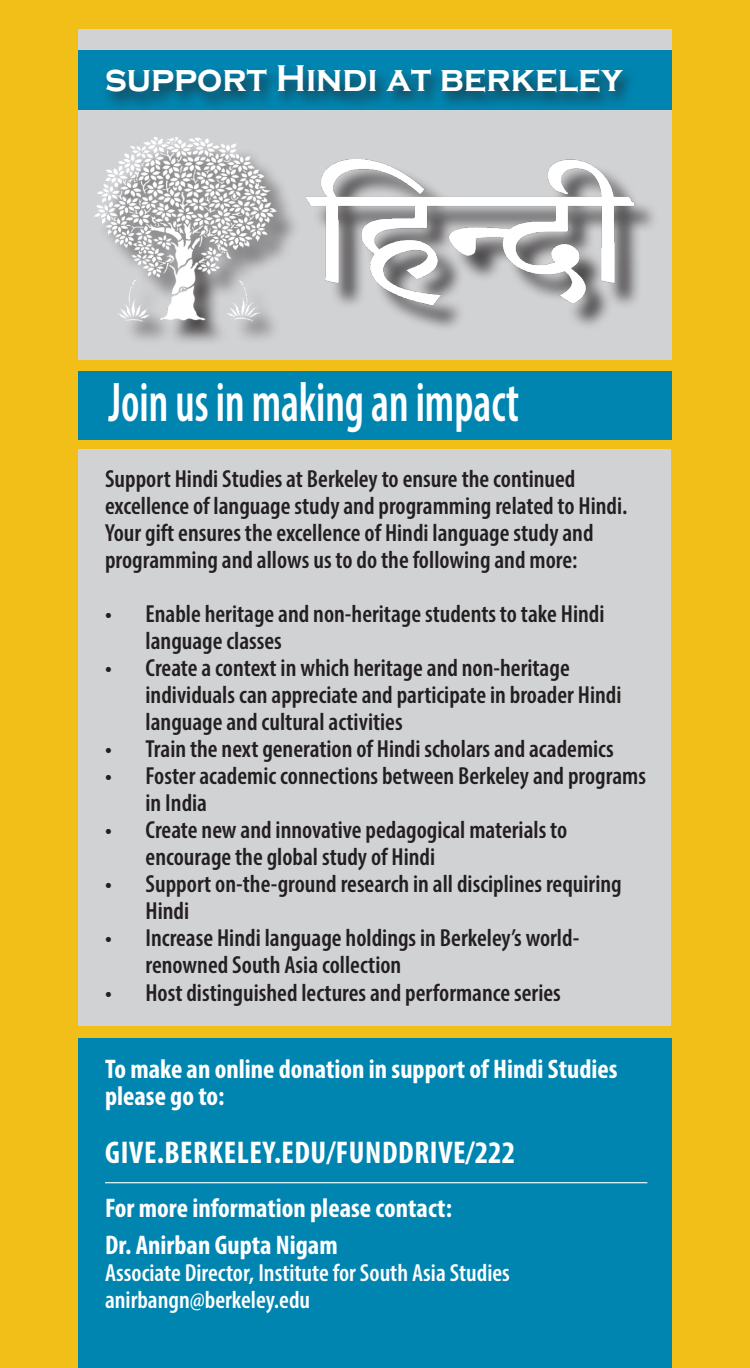
<style>
.page{position:relative;width:750px;height:1368px;background:#fff}
.page>*{position:absolute;margin:0;border:0;box-sizing:border-box;transform-origin:0 0}
.t1{font:600 condensed 56.25px "Myriad Pro";color:#fff;scale:.8 1}
.t2{font:700 38.25px "Copperplate Gothic";color:#fff;scale:.92 1}
.t3{font:700 condensed 31.5px "Myriad Pro";letter-spacing:.02em;color:#fff}
.t4{font:700 condensed 27px/27px "Myriad Pro";color:#fff}
.t5{font:600 condensed 24.75px/27px "Myriad Pro";color:#231f20}
.t6{font:600 condensed 24.75px "Myriad Pro";color:#fff}
</style>
<div class="page">
<div style="left:0;top:0;width:749px;height:1367px;background:#f1bf18"></div>
<div style="left:78px;top:449px;width:592px;height:577px;background:#d1d2d4"></div>
<div style="left:78px;top:371px;width:593px;height:68px;background:#0085b1"></div>
<div style="left:78px;top:30px;width:593px;height:330px;background:#d1d2d4"></div>
<div style="left:78px;top:51px;width:593px;height:59px;background:#0085b1"></div>
<div style="left:100px;top:63px;width:537px;height:49px;background:#231f20;opacity:.75"></div>
<div style="left:311px;top:162px;width:349px;height:171px;background:#231f20;opacity:.75"></div>
<img style="left:306px;top:159px;width:327px;height:146px">
<div style="left:98px;top:141px;width:203px;height:206px;background:#231f20;opacity:.75"></div>
<img style="left:94px;top:137px;width:185px;height:185px">
<div style="left:78px;top:1037px;width:593px;height:330px;background:#0085b1"></div>
<hr style="left:105px;top:1182px;width:542px;height:1px;background:#fff">
<p class="t2" style="left:105px;top:57px;width:563px">support Hindi at berkeley</p>
<p class="t1" style="left:108px;top:368px;width:514px">Join us in making an impact</p>
<p class="t5" style="left:105px;top:465px;width:523px">Support Hindi Studies at Berkeley to ensure the continued excellence of language study and programming related to Hindi.<br>Your gift ensures the excellence of Hindi language study and programming and allows us to do the following and more:</p>
<p class="t5" style="left:145px;top:600px;width:460px;text-indent:-40px">• Enable heritage and non-heritage students to take Hindi language classes</p>
<p class="t5" style="left:145px;top:654px;width:477px;text-indent:-40px">• Create a context in which heritage and non-heritage individuals can appreciate and participate in broader Hindi language and cultural activities</p>
<p class="t5" style="left:105px;top:735px;width:510px">• Train the next generation of Hindi scholars and academics</p>
<p class="t5" style="left:145px;top:762px;width:501px;text-indent:-40px">• Foster academic connections between Berkeley and programs in India</p>
<p class="t5" style="left:145px;top:816px;width:423px;text-indent:-40px">• Create new and innovative pedagogical materials to encourage the global study of Hindi</p>
<p class="t5" style="left:145px;top:870px;width:477px;text-indent:-40px">• Support on-the-ground research in all disciplines requiring<br>Hindi</p>
<p class="t5" style="left:145px;top:924px;width:435px;text-indent:-40px">• Increase Hindi language holdings in Berkeley’s world&shy;renowned South Asia collection</p>
<p class="t5" style="left:105px;top:978px;width:457px">• Host distinguished lectures and performance series</p>
<p class="t4" style="left:105px;top:1055px;width:513px">To make an online donation in support of Hindi Studies please go to:</p>
<p class="t3" style="left:105px;top:1133px;width:411px">GIVE.BERKELEY.EDU/FUNDDRIVE/222</p>
<p class="t4" style="left:105px;top:1194px;width:348px">For more information please contact:</p>
<p class="t4" style="left:105px;top:1231px;width:234px">Dr. Anirban Gupta Nigam</p>
<p class="t6" style="left:105px;top:1257px;width:406px">Associate Director, Institute for South Asia Studies</p>
<p class="t6" style="left:105px;top:1284px;width:206px">anirbangn@berkeley.edu</p>
</div>
